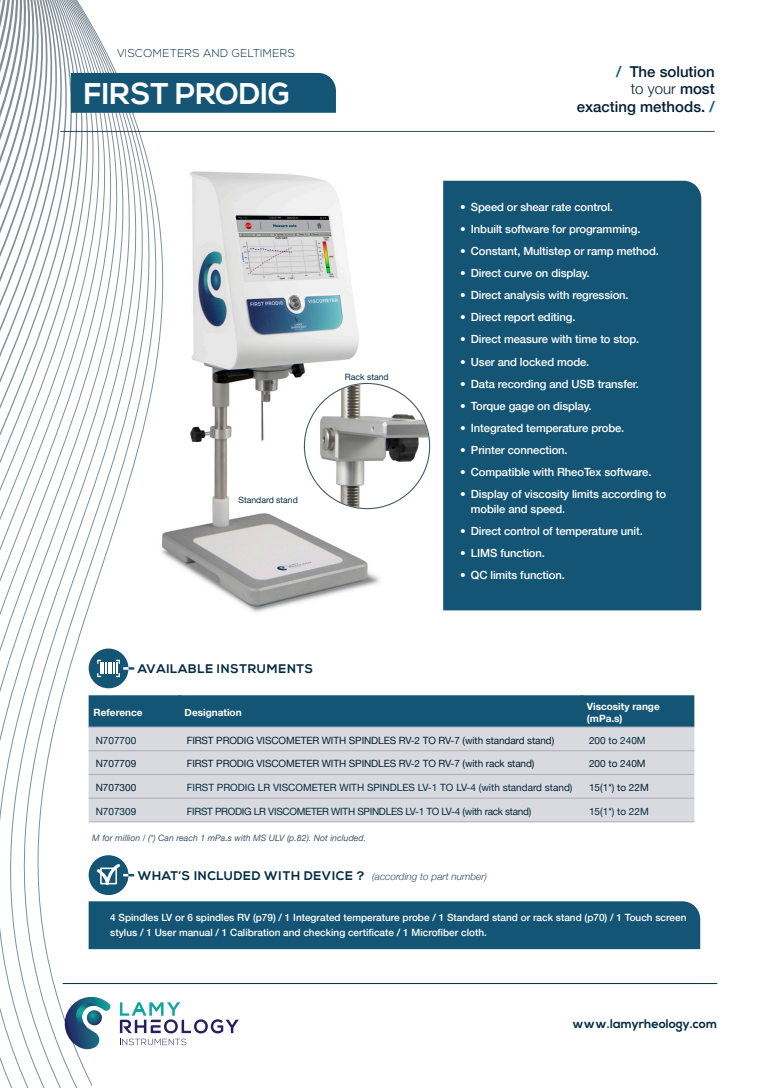
<style>
.page{position:relative;width:780px;height:1088px;background:#fff}
.page>*{position:absolute;margin:0;border:0;box-sizing:border-box;transform-origin:0 0}
.t1{font:700 30px "Nexa";color:#fff}
.t2{font:500 15px "Helvetica Neue";color:#021e34}
.t3{font:300 15px "Helvetica Neue";color:#021e34}
.t4{font:700 12.5px "Nexa";letter-spacing:.05em;color:#032c42}
.t5{font:700 12.5px "Nexa";color:#032c42}
.t6{font:500 11.25px/15px "Helvetica Neue";letter-spacing:-.01em;color:#fff}
.t7{font:300 11.25px "Nexa";letter-spacing:.03em;color:#032c42}
.t8{font:500 10px/15px "Helvetica Neue";color:#fff}
.t9{font:10px "Helvetica Neue";letter-spacing:-.01em;color:#021e34}
.t10{font:10px "Helvetica Neue";color:#032c42}
.t11{font:10px "Helvetica Neue";letter-spacing:-.03em;color:#032c42}
.t12{font:700 10px/12px "Helvetica Neue";color:#fff}
.t13{font:italic 8.75px "Helvetica Neue";color:#021e34}
.t14{font:8.62px "Helvetica Neue";color:#032c42}
.s1{color:#145575}
.s2{font-weight:500}
.s3{font-family:"Helvetica Neue";font-weight:300;font-style:italic;font-size:10px;color:#021e34}
</style>
<div class="page">
<hr style="left:63px;top:983px;width:654px;height:1px;background:#032c42">
<svg style="left:142px;top:72px;width:9px;height:974px"></svg>
<svg style="left:133px;top:72px;width:9px;height:974px"></svg>
<svg style="left:124px;top:72px;width:9px;height:974px"></svg>
<svg style="left:116px;top:72px;width:8px;height:974px"></svg>
<svg style="left:107px;top:53px;width:9px;height:958px"></svg>
<svg style="left:98px;top:36px;width:9px;height:1008px"></svg>
<svg style="left:89px;top:20px;width:9px;height:1066px"></svg>
<svg style="left:81px;top:6px;width:8px;height:1075px"></svg>
<svg style="left:72px;top:0;width:9px;height:1088px"></svg>
<svg style="left:63px;top:0;width:9px;height:1079px"></svg>
<svg style="left:54px;top:0;width:9px;height:1088px"></svg>
<svg style="left:46px;top:0;width:8px;height:1075px"></svg>
<svg style="left:37px;top:0;width:9px;height:1088px"></svg>
<svg style="left:28px;top:0;width:9px;height:1088px"></svg>
<svg style="left:0;top:0;width:28px;height:1088px"></svg>
<hr style="left:60px;top:131px;width:654px;height:1px;background:#021e34">
<div style="left:443px;top:181px;width:258px;height:429px;background:#145575"></div>
<div style="left:89px;top:648px;width:39px;height:40px;background:#145575;border-radius:50%"></div>
<hr style="left:108px;top:662px;width:4px;height:12px;background:#fff">
<svg style="left:97px;top:660px;width:9px;height:17px"></svg>
<svg style="left:113px;top:660px;width:21px;height:17px"></svg>
<img style="left:152px;top:171px;width:235px;height:441px">
<img style="left:305px;top:384px;width:124px;height:124px;border-radius:62px">
<div style="left:89px;top:901px;width:611px;height:48px;background:#145575"></div>
<div style="left:89px;top:855px;width:39px;height:40px;background:#145575;border-radius:50%"></div>
<svg style="left:96px;top:861px;width:38px;height:23px"></svg>
<div style="left:89px;top:695px;width:605px;height:32px;background:#145575"></div>
<div style="left:89px;top:728px;width:605px;height:93px;background:#d9dadf"></div>
<hr style="left:178px;top:695px;width:3px;height:32px;background:#145575">
<hr style="left:580px;top:695px;width:3px;height:32px;background:#145575">
<hr style="left:89px;top:727px;width:91px;height:1px;background:#aaadb8">
<hr style="left:180px;top:727px;width:402px;height:1px;background:#aaadb8">
<hr style="left:582px;top:727px;width:112px;height:1px;background:#aaadb8">
<hr style="left:89px;top:750px;width:91px;height:1px;background:#aaadb8">
<hr style="left:180px;top:750px;width:402px;height:1px;background:#aaadb8">
<hr style="left:582px;top:750px;width:112px;height:1px;background:#aaadb8">
<hr style="left:89px;top:774px;width:91px;height:1px;background:#aaadb8">
<hr style="left:180px;top:774px;width:402px;height:1px;background:#aaadb8">
<hr style="left:582px;top:774px;width:112px;height:1px;background:#aaadb8">
<hr style="left:89px;top:798px;width:91px;height:1px;background:#aaadb8">
<hr style="left:180px;top:798px;width:402px;height:1px;background:#aaadb8">
<hr style="left:582px;top:798px;width:112px;height:1px;background:#aaadb8">
<hr style="left:89px;top:821px;width:91px;height:1px;background:#aaadb8">
<hr style="left:180px;top:821px;width:402px;height:1px;background:#aaadb8">
<hr style="left:582px;top:821px;width:112px;height:1px;background:#aaadb8">
<div style="left:71px;top:73px;width:265px;height:40px;background:#145575"></div>
<p class="t7" style="left:117px;top:47px;width:179px">VISCOMETERS AND GELTIMERS</p>
<p class="t1" style="left:84px;top:76px;width:208px">FIRST PRODIG</p>
<p class="t14" style="left:238px;top:494px;width:61px">Standard stand</p>
<p class="t14" style="left:345px;top:370px;width:45px">Rack stand</p>
<p class="t4" style="left:138px;top:661px;width:177px">AVAILABLE INSTRUMENTS</p>
<p class="t2" style="left:616px;top:59px;width:100px"><span class="s1">/</span> The solution</p>
<p class="t3" style="left:630px;top:77px;width:85px">to your <span class="s2">most</span></p>
<p class="t2" style="left:577px;top:94px;width:139px">exacting methods. <span class="s1">/</span></p>
<p class="t6" style="left:460px;top:198px;width:154px">• Speed or shear rate control.</p>
<p class="t6" style="left:460px;top:221px;width:182px">• Inbuilt software for programming.</p>
<p class="t6" style="left:460px;top:243px;width:200px">• Constant, Multistep or ramp method.</p>
<p class="t6" style="left:460px;top:265px;width:131px">• Direct curve on display.</p>
<p class="t6" style="left:460px;top:287px;width:170px">• Direct analysis with regression.</p>
<p class="t6" style="left:460px;top:309px;width:117px">• Direct report editing.</p>
<p class="t6" style="left:460px;top:331px;width:180px">• Direct measure with time to stop.</p>
<p class="t6" style="left:460px;top:353px;width:131px">• User and locked mode.</p>
<p class="t6" style="left:460px;top:375px;width:180px">• Data recording and USB transfer.</p>
<p class="t6" style="left:460px;top:397px;width:133px">• Torque gage on display.</p>
<p class="t6" style="left:460px;top:419px;width:165px">• Integrated temperature probe.</p>
<p class="t6" style="left:460px;top:441px;width:109px">• Printer connection.</p>
<p class="t6" style="left:460px;top:464px;width:193px">• Compatible with RheoTex software.</p>
<p class="t6" style="left:471px;top:486px;width:197px;text-indent:-11px">• Display of viscosity limits according to mobile and speed.</p>
<p class="t6" style="left:460px;top:523px;width:184px">• Direct control of temperature unit.</p>
<p class="t6" style="left:460px;top:545px;width:86px">• LIMS function.</p>
<p class="t6" style="left:460px;top:567px;width:106px">• QC limits function.</p>
<p class="t12" style="left:94px;top:707px;width:50px">Reference</p>
<p class="t12" style="left:185px;top:707px;width:59px">Designation</p>
<p class="t12" style="left:587px;top:701px;width:74px">Viscosity range (mPa.s)</p>
<p class="t10" style="left:96px;top:733px;width:42px">N707700</p>
<p class="t9" style="left:187px;top:733px;width:369px">FIRST PRODIG VISCOMETER WITH SPINDLES RV-2 TO RV-7 (with standard stand)</p>
<p class="t10" style="left:589px;top:733px;width:58px">200 to 240M</p>
<p class="t9" style="left:96px;top:756px;width:42px">N707709</p>
<p class="t9" style="left:187px;top:756px;width:349px">FIRST PRODIG VISCOMETER WITH SPINDLES RV-2 TO RV-7 (with rack stand)</p>
<p class="t9" style="left:589px;top:756px;width:58px">200 to 240M</p>
<p class="t9" style="left:96px;top:780px;width:42px">N707300</p>
<p class="t10" style="left:187px;top:780px;width:387px">FIRST PRODIG LR VISCOMETER WITH SPINDLES LV-1 TO LV-4 (with standard stand)</p>
<p class="t9" style="left:589px;top:780px;width:61px">15(1*) to 22M</p>
<p class="t10" style="left:96px;top:804px;width:42px">N707309</p>
<p class="t11" style="left:187px;top:804px;width:346px">FIRST PRODIG LR VISCOMETER WITH SPINDLES LV-1 TO LV-4 (with rack stand)</p>
<p class="t10" style="left:589px;top:804px;width:61px">15(1*) to 22M</p>
<p class="t13" style="left:92px;top:831px;width:275px">M for million / (*) Can reach 1 mPa.s with MS ULV (p.82). Not included.</p>
<p class="t4" style="left:138px;top:869px;width:351px">WHAT’S INCLUDED WITH DEVICE ? <span class="s3">(according to part number)</span></p>
<p class="t8" style="left:110px;top:909px;width:577px">4 Spindles LV or 6 spindles RV (p79) / 1 Integrated temperature probe / 1 Standard stand or rack stand (p70) / 1 Touch screen stylus / 1 User manual / 1 Calibration and checking certificate / 1 Microfiber cloth.</p>
<p class="t5" style="left:572px;top:1016px;width:146px">www.lamyrheology.com</p>
</div>
